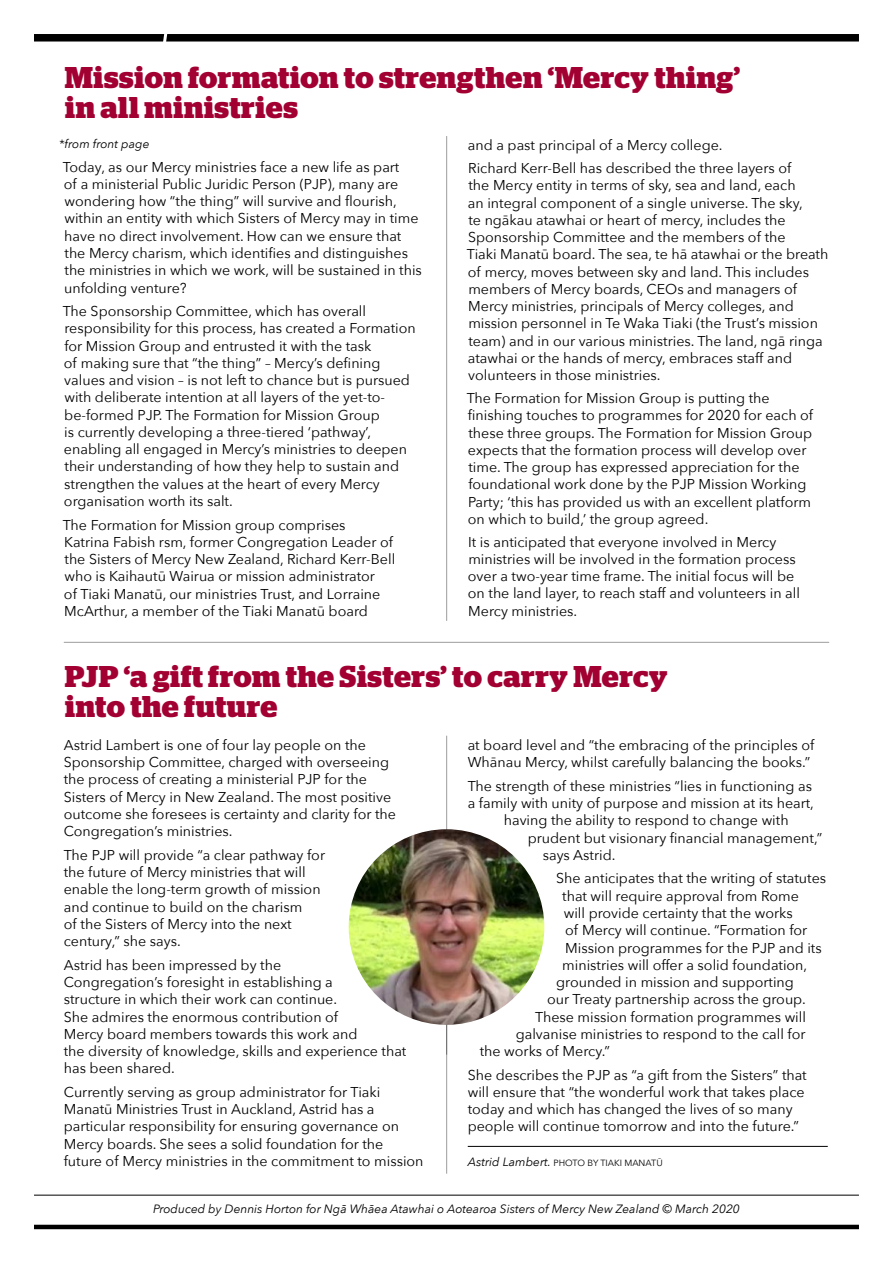
<style>
.page{position:relative;width:893px;height:1263px;background:#fff}
.page>*{position:absolute;margin:0;border:0;box-sizing:border-box;transform-origin:0 0}
.t1{font:700 30px/30px "Stag";letter-spacing:.02em;color:#a20032}
.t2{font:14.25px/17.2px "Avenir Next";color:#000}
.t3{font:italic 12px "Avenir Next";color:#000}
.t4{font:9px "Avenir Next";color:#000}
.s1{font-style:italic;font-size:12px}
</style>
<div class="page">
<hr style="left:468px;top:1146px;width:360px;height:1px;background:#000">
<hr style="left:446px;top:736px;width:1px;height:318px;background:#000">
<hr style="left:446px;top:136px;width:1px;height:485px;background:#000">
<hr style="left:446px;top:908px;width:1px;height:266px;background:#000">
<img style="left:349px;top:829px;width:195px;height:196px;border-radius:98px">
<hr style="left:64px;top:642px;width:765px;height:1px;background:#000">
<div style="left:34px;top:34px;width:825px;height:8px;background:#000"></div>
<svg style="left:160px;top:34px;width:10px;height:8px"></svg>
<hr style="left:34px;top:1225px;width:825px;height:4px;background:#000">
<hr style="left:34px;top:1195px;width:825px;height:1px;background:#000">
<h1 class="t1" style="left:65px;top:62px;width:677px">Mission formation to strengthen ‘Mercy thing’ in all ministries</h1>
<p class="t3" style="left:59px;top:134px;width:92px">*from front page</p>
<p class="t2" style="left:63px;top:158px;width:361px">Today, as our Mercy ministries face a new life as part<br>of a ministerial Public Juridic Person (PJP), many are wondering how “the thing” will survive and flourish, within an entity with which Sisters of Mercy may in time have no direct involvement. How can we ensure that the Mercy charism, which identifies and distinguishes the ministries in which we work, will be sustained in this unfolding venture?</p>
<p class="t2" style="left:63px;top:302px;width:355px">The Sponsorship Committee, which has overall responsibility for this process, has created a Formation for Mission Group and entrusted it with the task<br>of making sure that “the thing” – Mercy’s defining values and vision – is not left to chance but is pursued with deliberate intention at all layers of the yet-to&shy;be-formed PJP. The Formation for Mission Group<br>is currently developing a three-tiered ‘pathway’, enabling all engaged in Mercy’s ministries to deepen their understanding of how they help to sustain and strengthen the values at the heart of every Mercy organisation worth its salt.</p>
<p class="t2" style="left:63px;top:515px;width:334px">The Formation for Mission group comprises<br>Katrina Fabish rsm, former Congregation Leader of the Sisters of Mercy New Zealand, Richard Kerr-Bell who is Kaihautū Wairua or mission administrator<br>of Tiaki Manatū, our ministries Trust, and Lorraine McArthur, a member of the Tiaki Manatū board</p>
<p class="t2" style="left:468px;top:133px;width:325px;line-height:22.8px">and a past principal of a Mercy college.<br>Richard Kerr-Bell has described the three layers of</p>
<p class="t2" style="left:467px;top:176px;width:363px">the Mercy entity in terms of sky, sea and land, each<br>an integral component of a single universe. The sky,<br>te ngākau atawhai or heart of mercy, includes the Sponsorship Committee and the members of the<br>Tiaki Manatū board. The sea, te hā atawhai or the breath of mercy, moves between sky and land. This includes members of Mercy boards, CEOs and managers of Mercy ministries, principals of Mercy colleges, and mission personnel in Te Waka Tiaki (the Trust’s mission team) and in our various ministries. The land, ngā ringa atawhai or the hands of mercy, embraces staff and volunteers in those ministries.</p>
<p class="t2" style="left:467px;top:389px;width:348px">The Formation for Mission Group is putting the finishing touches to programmes for 2020 for each of these three groups. The Formation for Mission Group expects that the formation process will develop over time. The group has expressed appreciation for the foundational work done by the PJP Mission Working Party; ‘this has provided us with an excellent platform on which to build,’ the group agreed.</p>
<p class="t2" style="left:468px;top:532px;width:334px">It is anticipated that everyone involved in Mercy ministries will be involved in the formation process over a two-year time frame. The initial focus will be on the land layer, to reach staff and volunteers in all Mercy ministries.</p>
<h1 class="t1" style="left:65px;top:662px;width:604px">PJP ‘a gift from the Sisters’ to carry Mercy into the future</h1>
<p class="t2" style="left:64px;top:736px;width:334px">Astrid Lambert is one of four lay people on the Sponsorship Committee, charged with overseeing the process of creating a ministerial PJP for the Sisters of Mercy in New Zealand. The most positive outcome she foresees is certainty and clarity for the Congregation’s ministries.</p>
<p class="t2" style="left:64px;top:846px;width:263px">The PJP will provide “a clear pathway for the future of Mercy ministries that will enable the long-term growth of mission and continue to build on the charism<br>of the Sisters of Mercy into the next century,” she says.</p>
<p class="t2" style="left:64px;top:955px;width:344px">Astrid has been impressed by the<br>Congregation’s foresight in establishing a<br>structure in which their work can continue.<br>She admires the enormous contribution of<br>Mercy board members towards this work and<br>the diversity of knowledge, skills and experience that has been shared.</p>
<p class="t2" style="left:64px;top:1083px;width:361px">Currently serving as group administrator for Tiaki Manatū Ministries Trust in Auckland, Astrid has a particular responsibility for ensuring governance on Mercy boards. She sees a solid foundation for the future of Mercy ministries in the commitment to mission</p>
<p class="t2" style="left:468px;top:736px;width:348px">at board level and “the embracing of the principles of<br>Whānau Mercy, whilst carefully balancing the books.”</p>
<p class="t2" style="left:468px;top:777px;width:346px">The strength of these ministries “lies in functioning as</p>
<p class="t2" style="left:468px;top:794px;width:348px">a family with unity of purpose and mission at its heart,</p>
<p class="t2" style="left:504px;top:811px;width:286px">having the ability to respond to change with</p>
<p class="t2" style="left:528px;top:828px;width:296px">prudent but visionary financial management,”</p>
<p class="t2" style="left:543px;top:846px;width:74px">says Astrid.</p>
<p class="t2" style="left:556px;top:869px;width:271px">She anticipates that the writing of statutes</p>
<p class="t2" style="left:562px;top:886px;width:238px">that will require approval from Rome</p>
<p class="t2" style="left:564px;top:904px;width:230px">will provide certainty that the works</p>
<p class="t2" style="left:565px;top:921px;width:244px">of Mercy will continue. “Formation for</p>
<p class="t2" style="left:565px;top:938px;width:258px">Mission programmes for the PJP and its</p>
<p class="t2" style="left:562px;top:955px;width:246px">ministries will offer a solid foundation,</p>
<p class="t2" style="left:556px;top:973px;width:239px">grounded in mission and supporting</p>
<p class="t2" style="left:547px;top:990px;width:260px">our Treaty partnership across the group.</p>
<p class="t2" style="left:535px;top:1007px;width:272px">These mission formation programmes will</p>
<p class="t2" style="left:516px;top:1024px;width:291px">galvanise ministries to respond to the call for</p>
<p class="t2" style="left:480px;top:1042px;width:132px">the works of Mercy.”</p>
<p class="t2" style="left:468px;top:1065px;width:341px">She describes the PJP as “a gift from the Sisters” that will ensure that “the wonderful work that takes place today and which has changed the lives of so many people will continue tomorrow and into the future.”</p>
<p class="t4" style="left:468px;top:1155px;width:197px"><span class="s1">Astrid Lambert.</span> PHOTO BY TIAKI MANATŪ</p>
<p class="t3" style="left:153px;top:1199px;width:588px">Produced by Dennis Horton for Ngā Whāea Atawhai o Aotearoa Sisters of Mercy New Zealand © March 2020</p>
</div>
